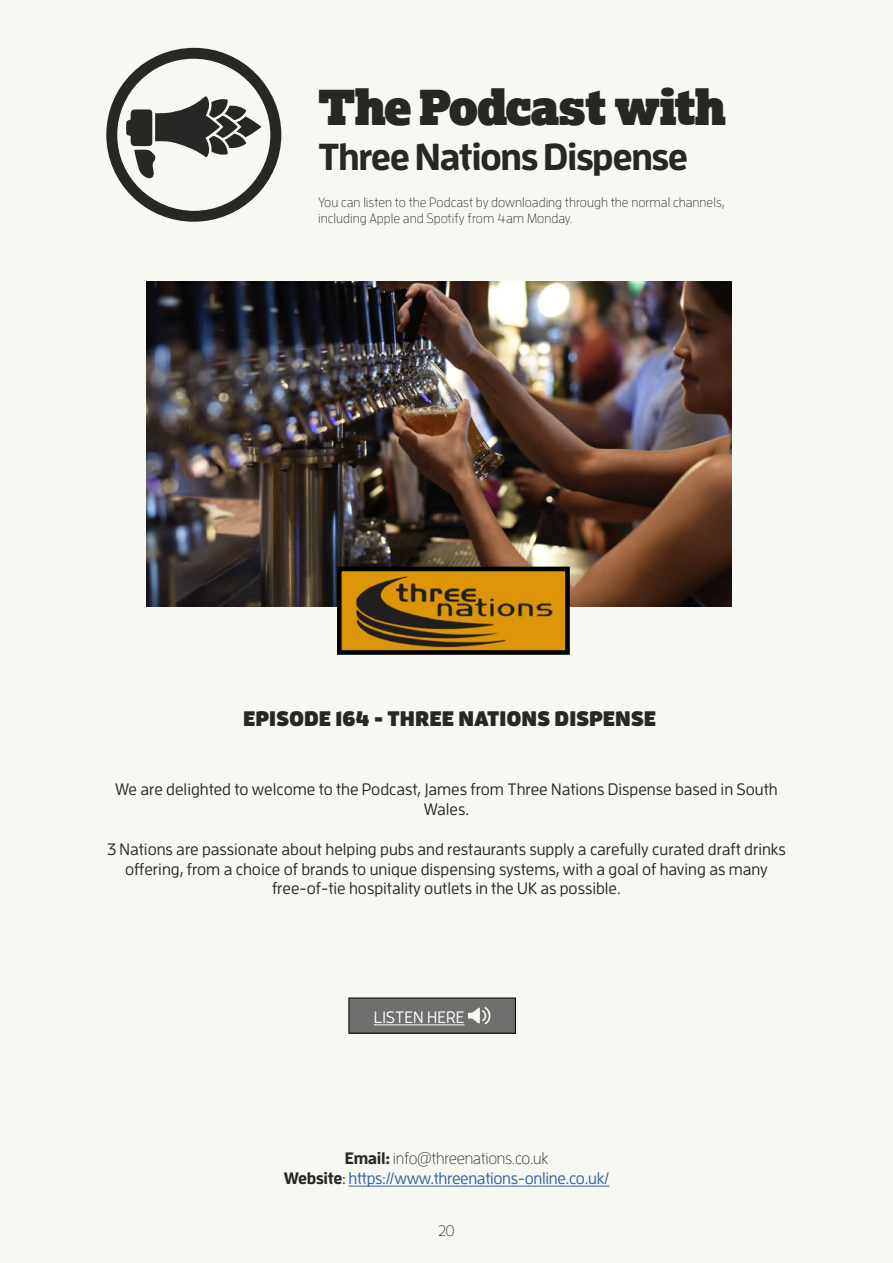
<style>
.page{position:relative;width:893px;height:1263px;background:#f7f8f1}
.page>*{position:absolute;margin:0;border:0;box-sizing:border-box;transform-origin:0 0}
.t1{font:48px "Lexia Advertising";letter-spacing:-.02em;color:#272726}
.t2{font:700 37.5px "Enzo OT";letter-spacing:-.04em;color:#272726}
.t3{font:900 21px "Enzo OT";color:#272726}
.t4{font:500 16.5px/19.8px "Enzo OT";color:#272726;text-align:center}
.t5{font:500 16.5px/19.8px "Enzo OT";letter-spacing:-.02em;color:#33609f;text-align:center}
.t6{font:500 16.5px "Enzo OT";color:#fff}
.t7{font:300 15px "Enzo OT";color:#272726}
.t8{font:300 13.5px/16.2px "Enzo OT";color:#272726}
.s1{font-weight:700;color:#272726}
.s2{font-weight:300;color:#272726}
.s3{color:#272726}
</style>
<div class="page">
<svg style="left:106px;top:48px;width:175px;height:174px"></svg>
<hr style="left:349px;top:1186px;width:260px;height:1px;background:#33609f">
<div style="left:349px;top:998px;width:166px;height:35px;background:#6f6f6e"></div>
<hr style="left:374px;top:1024px;width:90px;height:1px;background:#fff">
<svg style="left:468px;top:1007px;width:22px;height:17px"></svg>
<div style="left:349px;top:998px;width:167px;height:35px;border:1px solid #000"></div>
<img style="left:147px;top:282px;width:585px;height:325px">
<img style="left:343px;top:573px;width:221px;height:76px">
<div style="left:337px;top:567px;width:233px;height:88px;border:5px solid #000"></div>
<h1 class="t1" style="left:318px;top:76px;width:410px">The Podcast with</h1>
<h2 class="t2" style="left:318px;top:133px;width:372px">Three Nations Dispense</h2>
<p class="t8" style="left:318px;top:193px;width:408px">You can listen to the Podcast by downloading through the normal channels, including Apple and Spotify from 4am Monday.</p>
<p class="t3" style="left:243px;top:705px;width:414px">EPISODE 164 - THREE NATIONS DISPENSE</p>
<p class="t4" style="left:115px;top:779px;width:664px">We are delighted to welcome to the Podcast, James from Three Nations Dispense based in South<br>Wales.</p>
<p class="t4" style="left:107px;top:839px;width:680px">3 Nations are passionate about helping pubs and restaurants supply a carefully curated draft drinks offering, from a choice of brands to unique dispensing systems, with a goal of having as many free-of-tie hospitality outlets in the UK as possible.</p>
<p class="t6" style="left:374px;top:1007px;width:92px">LISTEN HERE</p>
<p class="t5" style="left:284px;top:1148px;width:327px"><span class="s1">Email:</span> <span class="s2">info@threenations.co.uk<br></span><span class="s1">Website</span><span class="s3">:</span> https://www.threenations-online.co.uk/</p>
<p class="t7" style="left:438px;top:1222px;width:18px">20</p>
</div>
